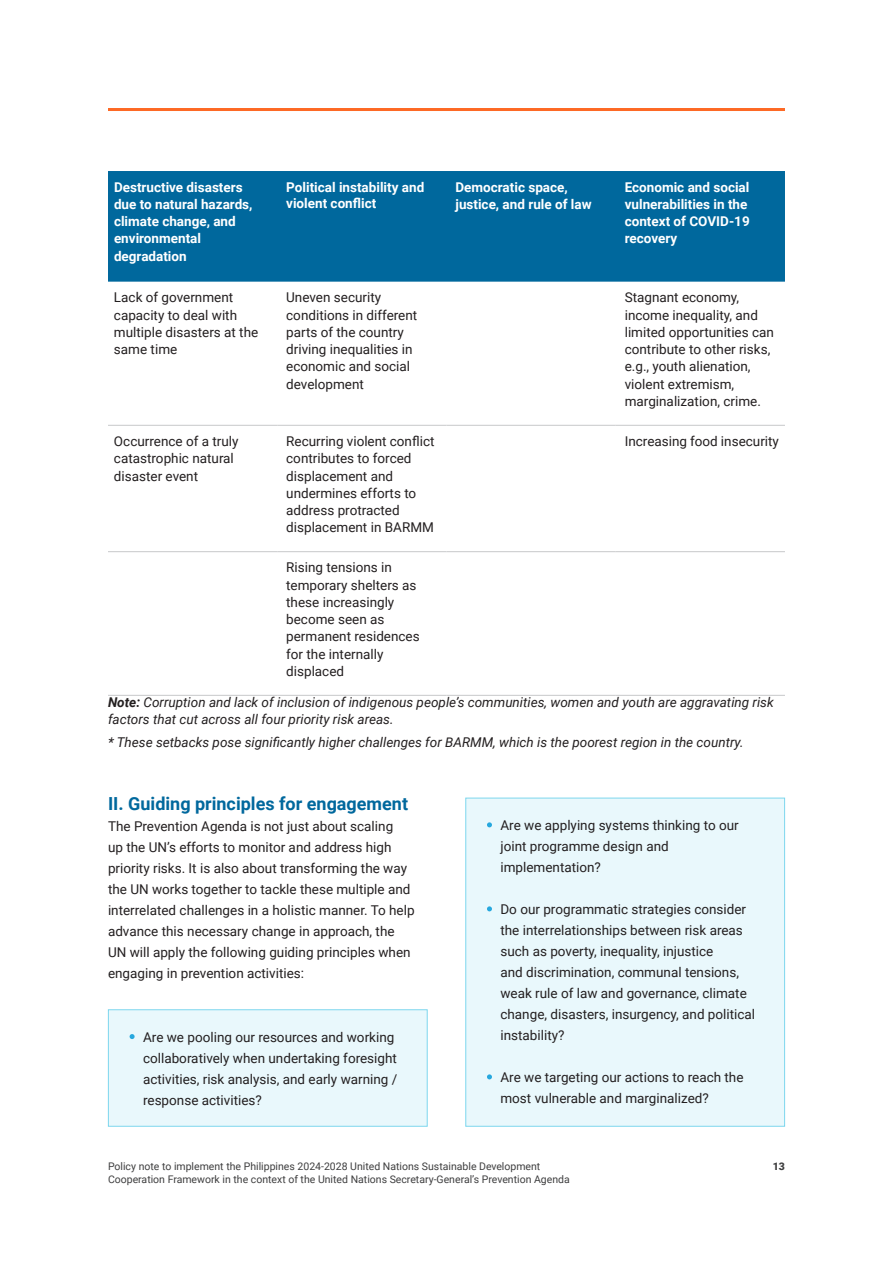
<style>
.page{position:relative;width:893px;height:1263px;background:#fff}
.page>*{position:absolute;margin:0;border:0;box-sizing:border-box;transform-origin:0 0}
.t1{font:700 18px "Roboto";color:#00689d}
.t2{font:13.5px/17.2px "Roboto";color:#231f20}
.t3{font:italic 13.5px/17.2px "Roboto";color:#231f20}
.t4{font:700 13.5px/17.2px "Roboto";color:#fff}
.t5{font:10.5px "Roboto";color:#3e3e3f}
.t6{font:900 10.5px "Roboto";color:#3e3e3f}
.s1{font-weight:700}
</style>
<div class="page">
<div style="left:465px;top:798px;width:320px;height:328px;background:#e9f8fc;border:1px solid #7dd7ee"></div>
<svg style="left:487px;top:822px;width:5px;height:5px"></svg>
<svg style="left:487px;top:906px;width:5px;height:5px"></svg>
<svg style="left:487px;top:1074px;width:5px;height:5px"></svg>
<hr style="left:108px;top:108px;width:677px;height:3px;background:#fd6925">
<div style="left:108px;top:171px;width:677px;height:111px;background:#00689d"></div>
<hr style="left:108px;top:425px;width:169px;height:1px;background:#c7c8ca">
<hr style="left:277px;top:425px;width:169px;height:1px;background:#c7c8ca">
<hr style="left:446px;top:425px;width:170px;height:1px;background:#c7c8ca">
<hr style="left:616px;top:425px;width:169px;height:1px;background:#c7c8ca">
<hr style="left:108px;top:551px;width:169px;height:1px;background:#c7c8ca">
<hr style="left:277px;top:551px;width:169px;height:1px;background:#c7c8ca">
<hr style="left:446px;top:551px;width:170px;height:1px;background:#c7c8ca">
<hr style="left:616px;top:551px;width:169px;height:1px;background:#c7c8ca">
<hr style="left:108px;top:695px;width:169px;height:1px;background:#c7c8ca">
<hr style="left:277px;top:695px;width:169px;height:1px;background:#c7c8ca">
<hr style="left:446px;top:695px;width:170px;height:1px;background:#c7c8ca">
<hr style="left:616px;top:695px;width:169px;height:1px;background:#c7c8ca">
<div style="left:108px;top:1009px;width:320px;height:117px;background:#e9f8fc;border:1px solid #7dd7ee"></div>
<svg style="left:130px;top:1034px;width:5px;height:5px"></svg>
<p class="t4" style="left:114px;top:178px;width:140px">Destructive disasters due to natural hazards, climate change, and environmental degradation</p>
<p class="t4" style="left:286px;top:178px;width:140px;line-height:16.2px">Political instability and violent conflict</p>
<p class="t4" style="left:455px;top:178px;width:138px">Democratic space, justice, and rule of law</p>
<p class="t4" style="left:625px;top:178px;width:127px">Economic and social vulnerabilities in the context of COVID-19 recovery</p>
<p class="t2" style="left:114px;top:288px;width:146px">Lack of government capacity to deal with multiple disasters at the same time</p>
<p class="t2" style="left:286px;top:288px;width:133px">Uneven security conditions in different parts of the country driving inequalities in economic and social development</p>
<p class="t2" style="left:625px;top:288px;width:151px">Stagnant economy, income inequality, and limited opportunities can contribute to other risks, e.g., youth alienation, violent extremism, marginalization, crime.</p>
<p class="t2" style="left:114px;top:432px;width:126px">Occurrence of a truly catastrophic natural disaster event</p>
<p class="t2" style="left:286px;top:432px;width:150px">Recurring violent conflict contributes to forced displacement and undermines efforts to address protracted displacement in BARMM</p>
<p class="t2" style="left:625px;top:432px;width:156px">Increasing food insecurity</p>
<p class="t2" style="left:286px;top:558px;width:135px">Rising tensions in temporary shelters as these increasingly become seen as permanent residences for the internally displaced</p>
<p class="t3" style="left:108px;top:693px;width:667px"><span class="s1">Note:</span> Corruption and lack of inclusion of indigenous people’s communities, women and youth are aggravating risk factors that cut across all four priority risk areas.</p>
<p class="t3" style="left:108px;top:733px;width:637px">* These setbacks pose significantly higher challenges for BARMM, which is the poorest region in the country.</p>
<p class="t1" style="left:108px;top:791px;width:302px">II. Guiding principles for engagement</p>
<p class="t2" style="left:108px;top:815px;width:308px;line-height:21px">The Prevention Agenda is not just about scaling<br>up the UN’s efforts to monitor and address high priority risks. It is also about transforming the way the UN works together to tackle these multiple and interrelated challenges in a holistic manner. To help advance this necessary change in approach, the UN will apply the following guiding principles when engaging in prevention activities:</p>
<p class="t2" style="left:143px;top:1028px;width:253px">Are we pooling our resources and working</p>
<p class="t2" style="left:143px;top:1047px;width:256px;line-height:21px;text-align:justify">collaboratively when undertaking foresight activities, risk analysis, and early warning / response activities?</p>
<p class="t2" style="left:500px;top:816px;width:240px">Are we applying systems thinking to our</p>
<p class="t2" style="left:500px;top:835px;width:170px;line-height:21px">joint programme design and implementation?</p>
<p class="t2" style="left:500px;top:900px;width:247px">Do our programmatic strategies consider</p>
<p class="t2" style="left:500px;top:919px;width:256px;line-height:21px">the interrelationships between risk areas such as poverty, inequality, injustice<br>and discrimination, communal tensions, weak rule of law and governance, climate change, disasters, insurgency, and political instability?</p>
<p class="t2" style="left:500px;top:1068px;width:245px">Are we targeting our actions to reach the</p>
<p class="t2" style="left:500px;top:1089px;width:210px">most vulnerable and marginalized?</p>
<p class="t5" style="left:108px;top:1159px;width:434px">Policy note to implement the Philippines 2024-2028 United Nations Sustainable Development</p>
<p class="t6" style="left:773px;top:1159px;width:14px">13</p>
<p class="t5" style="left:108px;top:1172px;width:463px">Cooperation Framework in the context of the United Nations Secretary-General’s Prevention Agenda</p>
</div>
